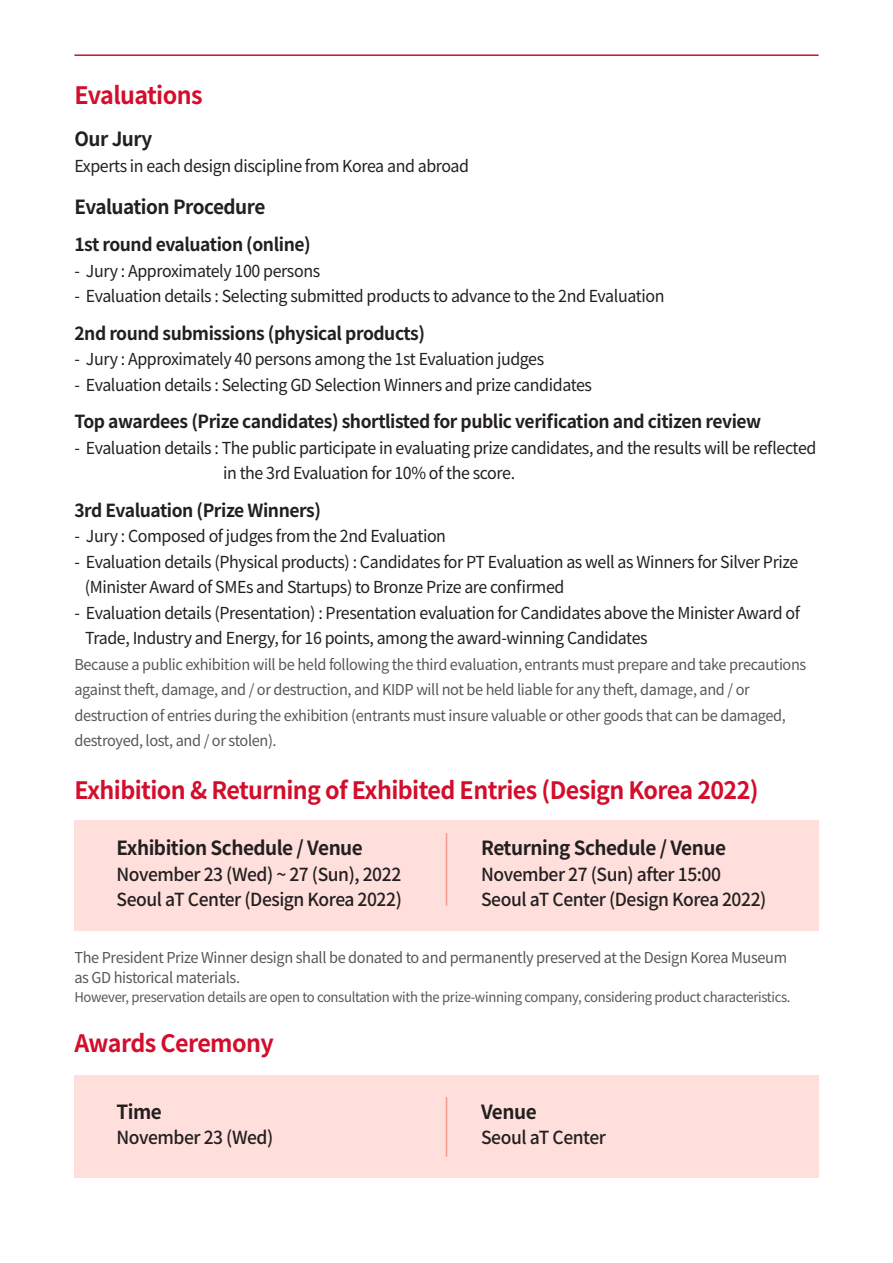
<style>
.page{position:relative;width:893px;height:1263px;background:#fff}
.page>*{position:absolute;margin:0;border:0;box-sizing:border-box;transform-origin:0 0}
.t1{font:700 24px "Noto Sans CJ Kkr";letter-spacing:-.025em;color:#d30d2b}
.t2{font:700 19.5px "Noto Sans CJ Kkr";letter-spacing:-.025em;color:#231f20}
.t3{font:700 18px "Noto Sans CJ Kkr";letter-spacing:-.025em;color:#231f20}
.t4{font:500 18px/25.5px "Noto Sans CJ Kkr";letter-spacing:-.025em;color:#231f20}
.t5{font:16.5px/25.5px "Noto Sans CJ Kkr";letter-spacing:-.025em;color:#231f20}
.t6{font:15px/25.5px "Noto Sans CJ Kkr";letter-spacing:-.025em;color:#57585a}
.t7{font:13.5px "Noto Sans CJ Kkr";letter-spacing:-.025em;color:#57585a}
</style>
<div class="page">
<div style="left:74px;top:1075px;width:745px;height:103px;background:#ffdfdc"></div>
<hr style="left:446px;top:1097px;width:1px;height:60px;background:#f8978e">
<hr style="left:74px;top:54px;width:745px;height:2px;background:#d30d2b">
<div style="left:74px;top:820px;width:745px;height:111px;background:#ffdfdc"></div>
<hr style="left:446px;top:833px;width:1px;height:73px;background:#f8978e">
<h1 class="t1" style="left:74px;top:82px;width:130px">Evaluations</h1>
<p class="t2" style="left:74px;top:128px;width:80px">Our Jury</p>
<p class="t5" style="left:74px;top:153px;width:396px">Experts in each design discipline from Korea and abroad</p>
<p class="t2" style="left:74px;top:196px;width:192px">Evaluation Procedure</p>
<p class="t3" style="left:74px;top:234px;width:238px">1st round evaluation (online)</p>
<p class="t5" style="left:74px;top:258px;width:247px">- Jury : Approximately 100 persons</p>
<p class="t5" style="left:74px;top:284px;width:591px">- Evaluation details : Selecting submitted products to advance to the 2nd Evaluation</p>
<p class="t3" style="left:74px;top:323px;width:352px">2nd round submissions (physical products)</p>
<p class="t5" style="left:74px;top:347px;width:471px">- Jury : Approximately 40 persons among the 1st Evaluation judges</p>
<p class="t5" style="left:74px;top:372px;width:519px">- Evaluation details : Selecting GD Selection Winners and prize candidates</p>
<p class="t3" style="left:74px;top:411px;width:688px">Top awardees (Prize candidates) shortlisted for public verification and citizen review</p>
<p class="t5" style="left:223px;top:435px;width:595px;text-indent:-149px">- Evaluation details : The public participate in evaluating prize candidates, and the results will be reflected in the 3rd Evaluation for 10% of the score.</p>
<p class="t3" style="left:74px;top:500px;width:248px">3rd Evaluation (Prize Winners)</p>
<p class="t5" style="left:74px;top:524px;width:373px">- Jury : Composed of judges from the 2nd Evaluation</p>
<p class="t5" style="left:85px;top:549px;width:715px;text-indent:-10px">- Evaluation details (Physical products) : Candidates for PT Evaluation as well as Winners for Silver Prize (Minister Award of SMEs and Startups) to Bronze Prize are confirmed</p>
<p class="t5" style="left:85px;top:600px;width:716px;text-indent:-11px">- Evaluation details (Presentation) : Presentation evaluation for Candidates above the Minister Award of<br>Trade, Industry and Energy, for 16 points, among the award-winning Candidates</p>
<p class="t6" style="left:74px;top:652px;width:733px">Because a public exhibition will be held following the third evaluation, entrants must prepare and take precautions against theft, damage, and / or destruction, and KIDP will not be held liable for any theft, damage, and / or destruction of entries during the exhibition (entrants must insure valuable or other goods that can be damaged, destroyed, lost, and / or stolen).</p>
<h1 class="t1" style="left:74px;top:776px;width:686px">Exhibition &amp; Returning of Exhibited Entries (Design Korea 2022)</h1>
<p class="t2" style="left:481px;top:837px;width:246px">Returning Schedule / Venue</p>
<p class="t4" style="left:481px;top:862px;width:287px">November 27 (Sun) after 15:00<br>Seoul aT Center (Design Korea 2022)</p>
<p class="t2" style="left:117px;top:837px;width:248px">Exhibition Schedule / Venue</p>
<p class="t4" style="left:117px;top:862px;width:287px">November 23 (Wed) ~ 27 (Sun), 2022<br>Seoul aT Center (Design Korea 2022)</p>
<p class="t6" style="left:74px;top:948px;width:714px;line-height:19.5px">The President Prize Winner design shall be donated to and permanently preserved at the Design Korea Museum as GD historical materials.</p>
<p class="t7" style="left:74px;top:990px;width:718px">However, preservation details are open to consultation with the prize-winning company, considering product characteristics.</p>
<h1 class="t1" style="left:75px;top:1030px;width:201px">Awards Ceremony</h1>
<p class="t2" style="left:117px;top:1100px;width:47px">Time</p>
<p class="t4" style="left:117px;top:1125px;width:158px">November 23 (Wed)</p>
<p class="t2" style="left:481px;top:1100px;width:57px">Venue</p>
<p class="t4" style="left:481px;top:1125px;width:126px">Seoul aT Center</p>
</div>
